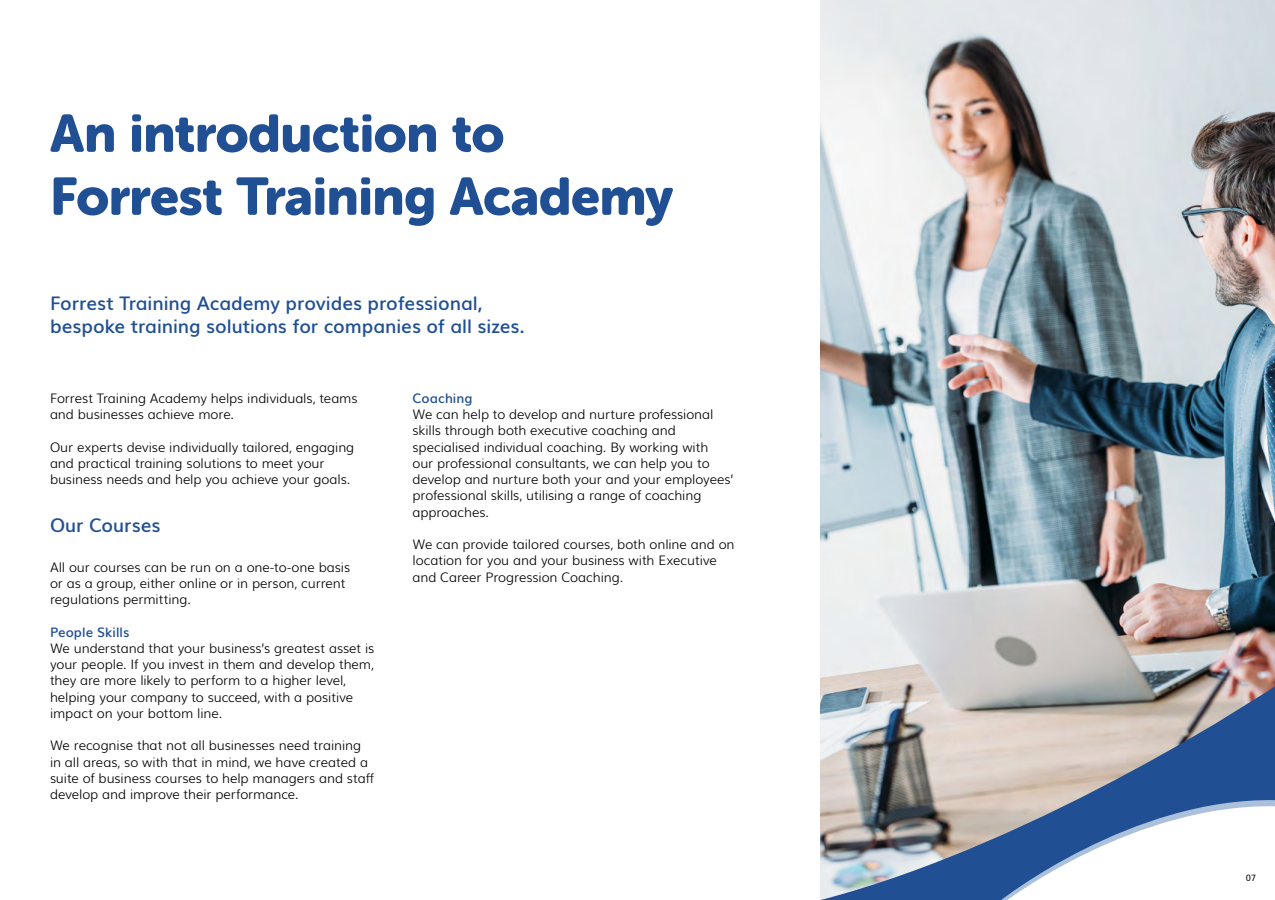
<style>
.page{position:relative;width:1275px;height:900px;background:#fff}
.page>*{position:absolute;margin:0;border:0;box-sizing:border-box;transform-origin:0 0}
.t1{font:52.5px/63px "Museo Sans Rounded 900";letter-spacing:-.01em;color:#204f94}
.t2{font:600 18.75px/23.8px "Muli";color:#204f94}
.t3{font:300 13.12px/16.2px "Muli";letter-spacing:-.005em;color:#000}
.t4{font:600 13.12px "Muli";letter-spacing:.005em;color:#204f94}
.t5{font:8.75px "Muli";color:#000}
</style>
<div class="page">
<img style="left:820px;top:0;width:455px;height:686px">
<img style="left:820px;top:686px;width:455px;height:214px">
<svg style="left:1001px;top:797px;width:274px;height:103px"></svg>
<h1 class="t1" style="left:50px;top:102px;width:625px">An introduction to<br>Forrest Training Academy</h1>
<h2 class="t2" style="left:50px;top:290px;width:476px">Forrest Training Academy provides professional, bespoke training solutions for companies of all sizes.</h2>
<p class="t3" style="left:50px;top:389px;width:309px">Forrest Training Academy helps individuals, teams and businesses achieve more.</p>
<p class="t3" style="left:50px;top:438px;width:306px">Our experts devise individually tailored, engaging and practical training solutions to meet your business needs and help you achieve your goals.</p>
<h2 class="t2" style="left:50px;top:512px;width:112px">Our Courses</h2>
<p class="t3" style="left:50px;top:558px;width:302px">All our courses can be run on a one-to-one basis or as a group, either online or in person, current regulations permitting.</p>
<p class="t4" style="left:50px;top:621px;width:81px">People Skills</p>
<p class="t3" style="left:50px;top:639px;width:326px">We understand that your business’s greatest asset is your people. If you invest in them and develop them, they are more likely to perform to a higher level, helping your company to succeed, with a positive impact on your bottom line.</p>
<p class="t3" style="left:50px;top:737px;width:325px">We recognise that not all businesses need training in all areas, so with that in mind, we have created a suite of business courses to help managers and staff develop and improve their performance.</p>
<p class="t4" style="left:412px;top:387px;width:62px">Coaching</p>
<p class="t3" style="left:412px;top:405px;width:322px">We can help to develop and nurture professional skills through both executive coaching and specialised individual coaching. By working with<br>our professional consultants, we can help you to develop and nurture both your and your employees’ professional skills, utilising a range of coaching approaches.</p>
<p class="t3" style="left:412px;top:535px;width:324px">We can provide tailored courses, both online and on location for you and your business with Executive and Career Progression Coaching.</p>
<p class="t5" style="left:1246px;top:871px;width:12px">07</p>
</div>
